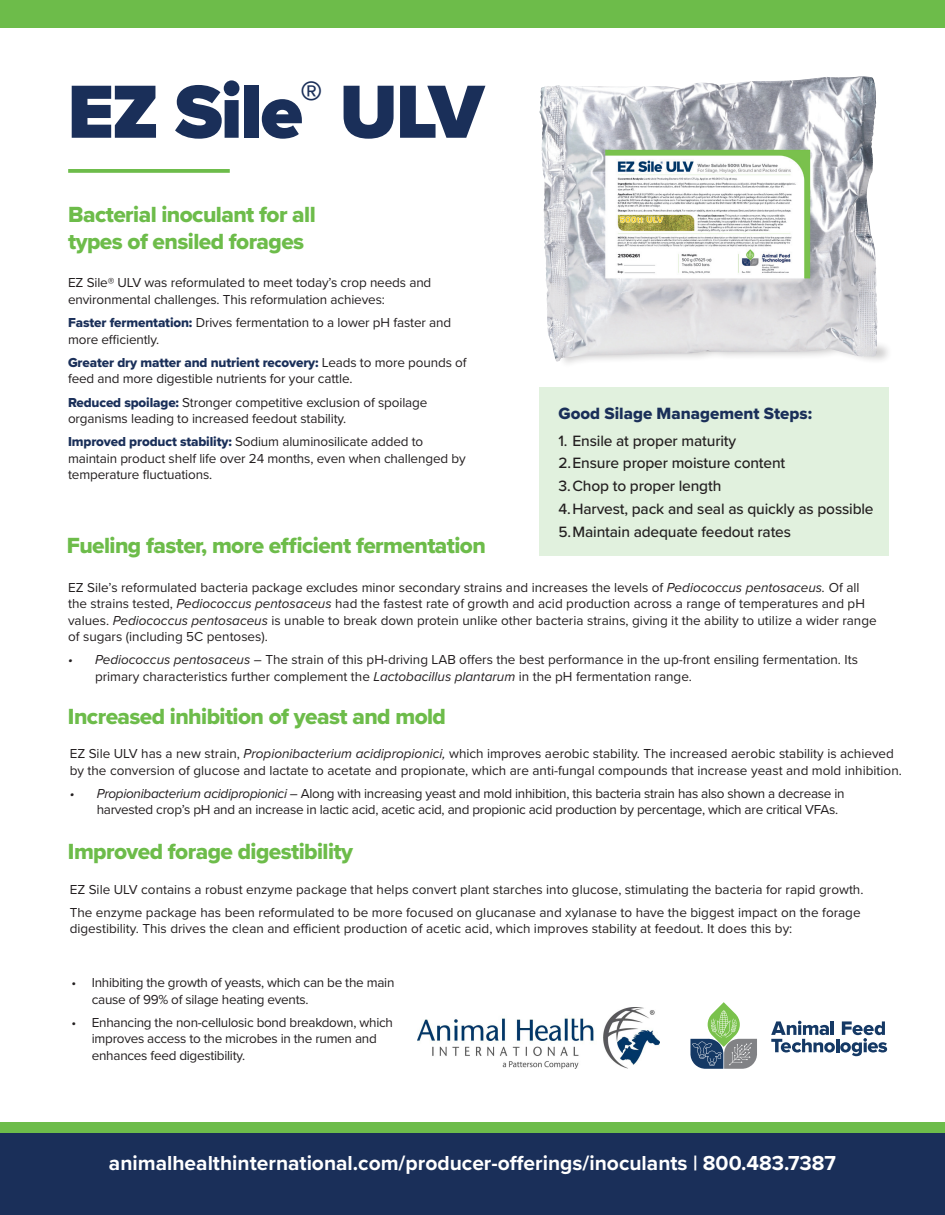
<style>
.page{position:relative;width:945px;height:1215px;background:#fff}
.page>*{position:absolute;margin:0;border:0;box-sizing:border-box;transform-origin:0 0}
.t1{font:900 78px "Proxima Nova";letter-spacing:-.025em;color:#1a2f59}
.t2{font:22.65px/27px "Proxima Nova Extrabld";letter-spacing:-.025em;color:#6dbc4a}
.t3{font:700 21px "Proxima Nova";color:#fff}
.t4{font:16.95px "Proxima Nova Extrabld";color:#1a2f59}
.t5{font:500 15.45px "Proxima Nova";letter-spacing:-.01em;color:#231f20}
.t6{font:13.5px/16.5px "Proxima Nova";color:#231f20}
.t7{font:13.5px/16.5px "Proxima Nova";letter-spacing:-.02em;color:#231f20}
.s1{font-family:"Proxima Nova Extrabld";color:#1a2f59}
.s2{font-style:italic}
</style>
<div class="page">
<div style="left:0;top:1123px;width:945px;height:92px;background:#6dbc4a"></div>
<div style="left:0;top:1133px;width:945px;height:82px;background:#1a2f59"></div>
<img style="left:539px;top:76px;width:338px;height:286px">
<div style="left:0;top:0;width:945px;height:27px;background:#6dbc4a"></div>
<svg style="left:771px;top:1021px;width:116px;height:35px"></svg>
<svg style="left:690px;top:1002px;width:67px;height:67px"></svg>
<img style="left:417px;top:1007px;width:243px;height:61px">
<svg style="left:68px;top:169px;width:162px;height:4px"></svg>
<div style="left:539px;top:387px;width:350px;height:169px;background:#e1f1de"></div>
<p class="t1" style="left:67px;top:54px;width:418px">EZ Sile<sup>®</sup> ULV</p>
<p class="t2" style="left:68px;top:200px;width:249px">Bacterial inoculant for all types of ensiled forages</p>
<p class="t6" style="left:68px;top:274px;width:365px">EZ Sile® ULV was reformulated to meet today’s crop needs and environmental challenges. This reformulation achieves:</p>
<p class="t6" style="left:68px;top:314px;width:385px"><span class="s1">Faster fermentation:</span> Drives fermentation to a lower pH faster and more efficiently.</p>
<p class="t6" style="left:68px;top:354px;width:400px"><span class="s1">Greater dry matter and nutrient recovery:</span> Leads to more pounds of feed and more digestible nutrients for your cattle.</p>
<p class="t6" style="left:68px;top:393px;width:361px"><span class="s1">Reduced spoilage:</span> Stronger competitive exclusion of spoilage organisms leading to increased feedout stability.</p>
<p class="t6" style="left:68px;top:433px;width:399px"><span class="s1">Improved product stability:</span> Sodium aluminosilicate added to maintain product shelf life over 24 months, even when challenged by temperature fluctuations.</p>
<p class="t2" style="left:67px;top:531px;width:421px">Fueling faster, more efficient fermentation</p>
<p class="t4" style="left:558px;top:401px;width:255px">Good Silage Management Steps:</p>
<p class="t5" style="left:558px;top:429px;width:179px">1. Ensile at proper maturity</p>
<p class="t5" style="left:558px;top:452px;width:228px">2.Ensure proper moisture content</p>
<p class="t5" style="left:558px;top:475px;width:164px">3.Chop to proper length</p>
<p class="t5" style="left:558px;top:497px;width:317px">4.Harvest, pack and seal as quickly as possible</p>
<p class="t5" style="left:558px;top:520px;width:234px">5.Maintain adequate feedout rates</p>
<p class="t6" style="left:68px;top:578px;width:810px">EZ Sile’s reformulated bacteria package excludes minor secondary strains and increases the levels of <span class="s2">Pediococcus pentosaceus.</span> Of all the strains tested, <span class="s2">Pediococcus pentosaceus</span> had the fastest rate of growth and acid production across a range of temperatures and pH values. <span class="s2">Pediococcus pentosaceus</span> is unable to break down protein unlike other bacteria strains, giving it the ability to utilize a wider range of sugars (including 5C pentoses).</p>
<p class="t6" style="left:95px;top:651px;width:764px;text-indent:-27px"><span class="s2">• Pediococcus pentosaceus</span> – The strain of this pH-driving LAB offers the best performance in the up-front ensiling fermentation. Its primary characteristics further complement the <span class="s2">Lactobacillus plantarum</span> in the pH fermentation range.</p>
<p class="t2" style="left:68px;top:703px;width:380px">Increased inhibition of yeast and mold</p>
<p class="t6" style="left:70px;top:745px;width:834px">EZ Sile ULV has a new strain, <span class="s2">Propionibacterium acidipropionici,</span> which improves aerobic stability. The increased aerobic stability is achieved by the conversion of glucose and lactate to acetate and propionate, which are anti-fungal compounds that increase yeast and mold inhibition.</p>
<p class="t7" style="left:97px;top:785px;width:749px;text-indent:-27px"><span class="s2">• Propionibacterium acidipropionici</span> – Along with increasing yeast and mold inhibition, this bacteria strain has also shown a decrease in harvested crop’s pH and an increase in lactic acid, acetic acid, and propionic acid production by percentage, which are critical VFAs.</p>
<p class="t2" style="left:68px;top:838px;width:287px">Improved forage digestibility</p>
<p class="t6" style="left:70px;top:880px;width:795px">EZ Sile ULV contains a robust enzyme package that helps convert plant starches into glucose, stimulating the bacteria for rapid growth.</p>
<p class="t6" style="left:70px;top:904px;width:792px">The enzyme package has been reformulated to be more focused on glucanase and xylanase to have the biggest impact on the forage digestibility. This drives the clean and efficient production of acetic acid, which improves stability at feedout. It does this by:</p>
<p class="t7" style="left:92px;top:974px;width:304px;text-indent:-20px">• Inhibiting the growth of yeasts, which can be the main cause of 99% of silage heating events.</p>
<p class="t7" style="left:92px;top:1014px;width:303px;text-indent:-20px">• Enhancing the non-cellulosic bond breakdown, which improves access to the microbes in the rumen and enhances feed digestibility.</p>
<p class="t3" style="left:109px;top:1147px;width:729px">animalhealthinternational.com/producer-offerings/inoculants | 800.483.7387</p>
</div>
